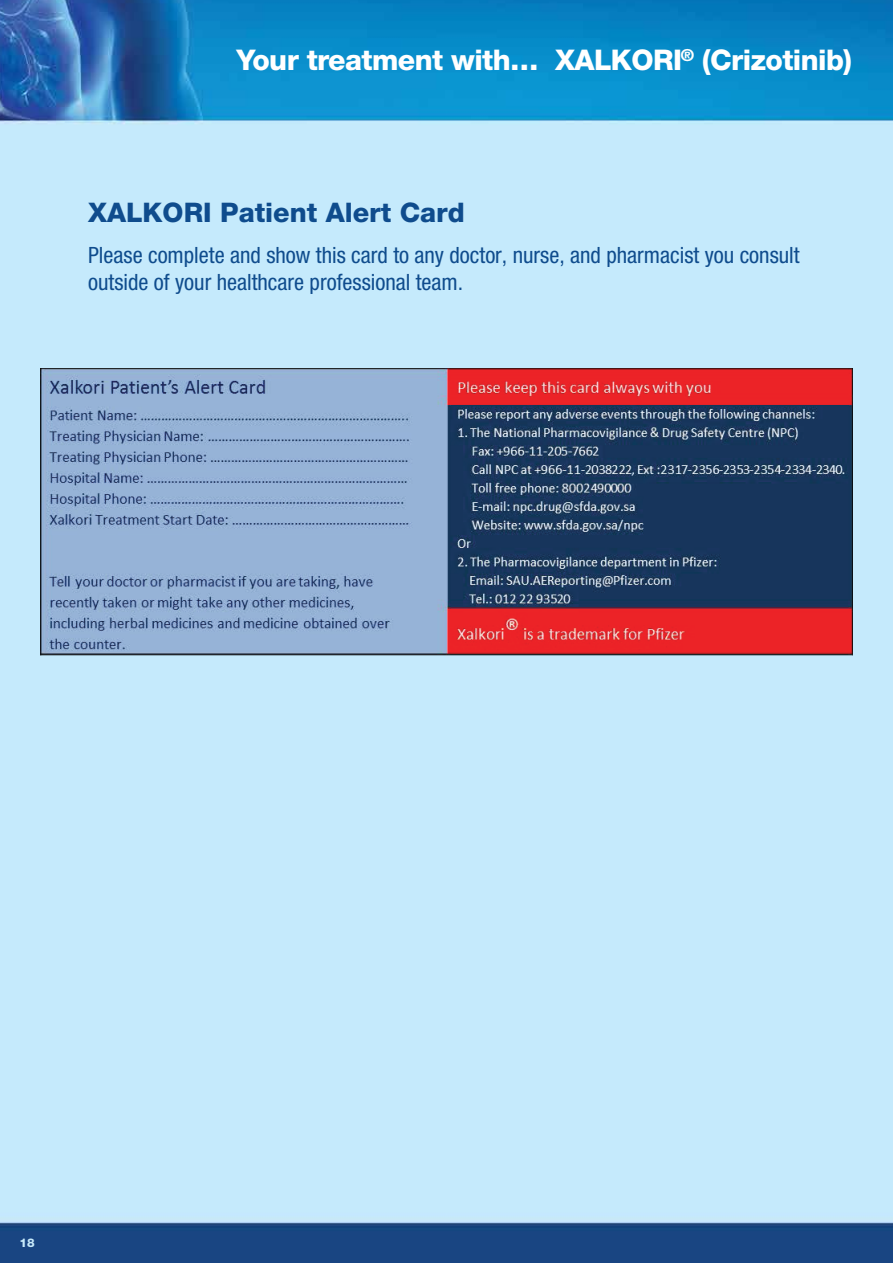
<style>
.page{position:relative;width:893px;height:1263px;background:#fff}
.page>*{position:absolute;margin:0;border:0;box-sizing:border-box;transform-origin:0 0}
.t1{font:800 28.5px "Helvetica Neue LT Pro";letter-spacing:-.02em;color:#fff}
.t2{font:800 27px "Helvetica Neue LT Pro";color:#0f4c8d}
.t3{font:condensed 22.5px/27px "Helvetica Neue LT Pro";color:#0f4c8d}
.t4{font:800 12px "Helvetica Neue LT Pro";color:#c7eafb}
</style>
<div class="page">
<img style="left:0;top:0;width:893px;height:1263px">
<img style="left:40px;top:368px;width:813px;height:298px">
<p class="t1" style="left:237px;top:43px;width:617px">Your treatment with… XALKORI<sup>®</sup> (Crizotinib)</p>
<p class="t2" style="left:88px;top:196px;width:378px">XALKORI Patient Alert Card</p>
<p class="t3" style="left:88px;top:241px;width:713px">Please complete and show this card to any doctor, nurse, and pharmacist you consult outside of your healthcare professional team.</p>
<p class="t4" style="left:20px;top:1236px;width:17px">18</p>
</div>
